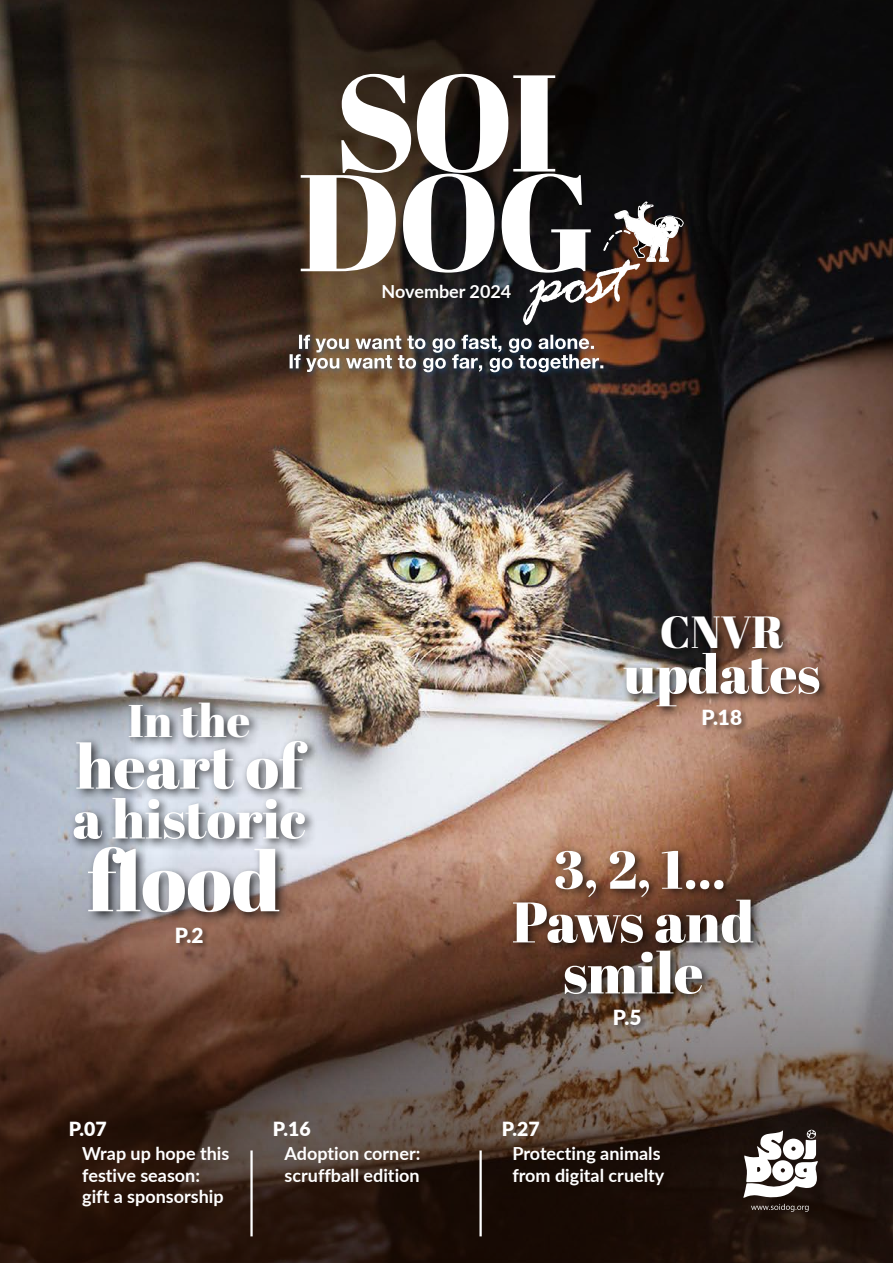
<style>
.page{position:relative;width:893px;height:1263px;background:#fff}
.page>*{position:absolute;margin:0;border:0;box-sizing:border-box;transform-origin:0 0}
.t1{font:137.4px/99.8px "Abril Fatface";letter-spacing:-.03em;color:#fff}
.t2{font:83.4px "Abril Fatface";color:#fff}
.t3{font:italic 75.75px "Rage";color:#fff}
.t4{font:61.8px "Abril Fatface";color:#fff}
.t5{font:57px/51px "Abril Fatface";color:#fff;text-align:center}
.t6{font:54px "Abril Fatface";color:#fff}
.t7{font:53.25px "Abril Fatface";color:#fff}
.t8{font:45.75px "Abril Fatface";color:#fff}
.t9{font:45px "Abril Fatface";color:#fff}
.t10{font:900 20.85px "Lato";color:#fff}
.t11{font:900 19.5px "Lato";color:#fff}
.t12{font:700 18px/21.6px "Lato";color:#fff}
</style>
<div class="page">
<img style="left:0;top:646px;width:893px;height:207px">
<svg style="left:0;top:853px;width:893px;height:410px;background:#543f36"></svg>
<img style="left:0;top:0;width:893px;height:646px">
<div style="left:288px;top:333px;width:322px;height:46px;background:#215e9e;opacity:.4"></div>
<img style="left:290px;top:335px;width:313px;height:37px">
<svg style="left:603px;top:200px;width:81px;height:65px"></svg>
<hr style="left:250px;top:1150px;width:3px;height:86px;background:#fff">
<hr style="left:479px;top:1150px;width:3px;height:86px;background:#fff">
<div style="left:68px;top:697px;width:252px;height:227px;background:#000;opacity:.75"></div>
<div style="left:175px;top:926px;width:35px;height:23px;background:#000;opacity:.4"></div>
<div style="left:620px;top:612px;width:210px;height:105px;background:#000;opacity:.75"></div>
<div style="left:702px;top:708px;width:47px;height:24px;background:#000;opacity:.4"></div>
<svg style="left:743px;top:1130px;width:75px;height:68px"></svg>
<svg style="left:751px;top:1204px;width:58px;height:8px"></svg>
<div style="left:613px;top:1008px;width:34px;height:23px;background:#000;opacity:.4"></div>
<div style="left:508px;top:845px;width:255px;height:160px;background:#000;opacity:.75"></div>
<h1 class="t1" style="left:298px;top:69px;width:299px">SOI<br>DOG</h1>
<p class="t12" style="left:382px;top:280px;width:131px">November 2024</p>
<h3 class="t3" style="left:531px;top:240px;width:97px">post</h3>
<h3 class="t8" style="left:128px;top:689px;width:124px">In the</h3>
<h3 class="t4" style="left:76px;top:723px;width:228px">heart of</h3>
<h3 class="t6" style="left:73px;top:781px;width:235px">a historic</h3>
<h2 class="t2" style="left:87px;top:823px;width:195px">flood</h2>
<p class="t10" style="left:175px;top:919px;width:30px">P.2</p>
<p class="t11" style="left:69px;top:1115px;width:39px">P.07</p>
<p class="t11" style="left:273px;top:1115px;width:39px">P.16</p>
<p class="t12" style="left:285px;top:1142px;width:137px">Adoption corner: scruffball edition</p>
<p class="t12" style="left:82px;top:1142px;width:149px">Wrap up hope this festive season: gift a sponsorship</p>
<h3 class="t9" style="left:660px;top:601px;width:126px">CNVR</h3>
<h3 class="t6" style="left:623px;top:636px;width:199px">updates</h3>
<p class="t10" style="left:702px;top:702px;width:42px">P.18</p>
<h3 class="t7" style="left:554px;top:832px;width:174px">3, 2, 1...</h3>
<h3 class="t5" style="left:512px;top:895px;width:244px">Paws and smile</h3>
<p class="t10" style="left:613px;top:1001px;width:30px">P.5</p>
<p class="t11" style="left:502px;top:1115px;width:39px">P.27</p>
<p class="t12" style="left:512px;top:1142px;width:153px">Protecting animals from digital cruelty</p>
</div>
